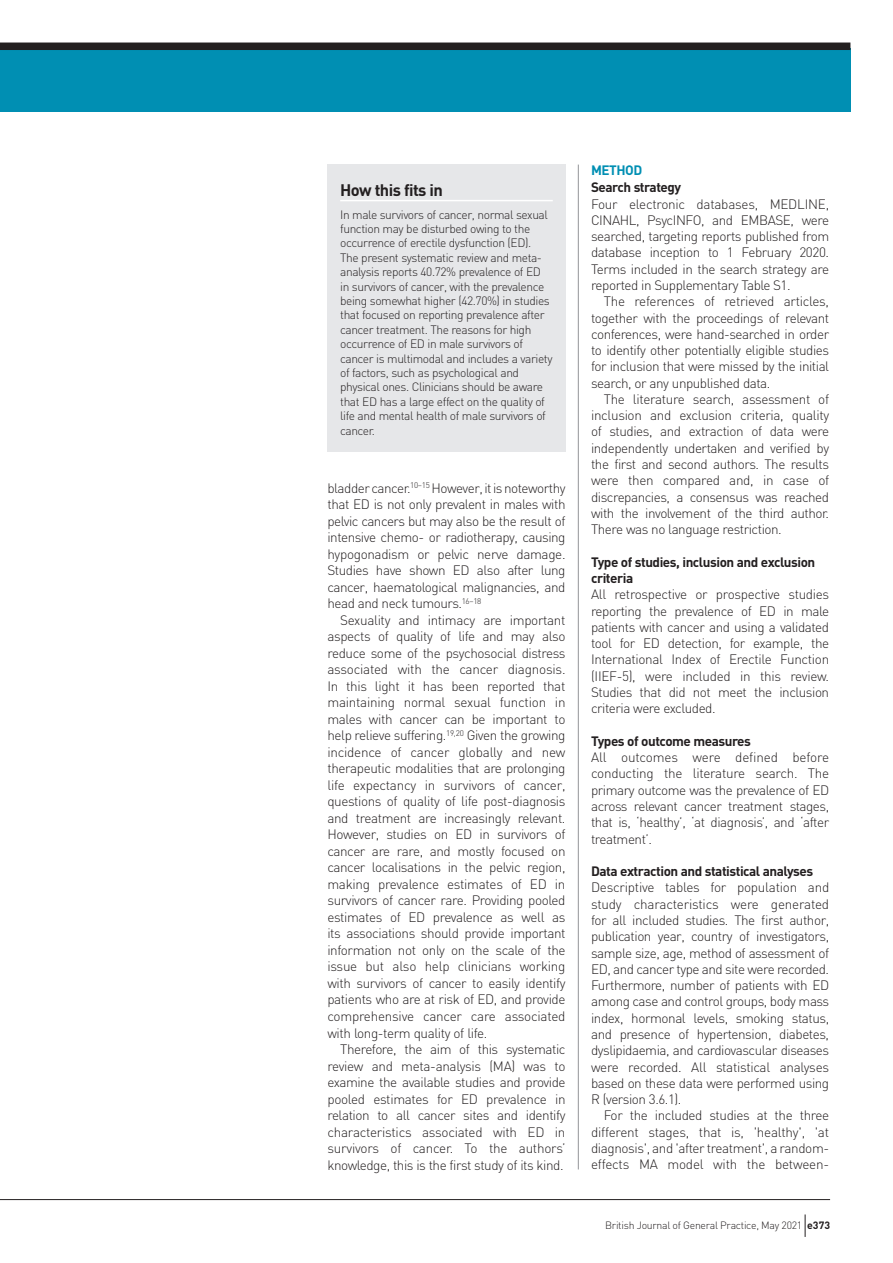
<style>
.page{position:relative;width:893px;height:1263px;background:#fff}
.page>*{position:absolute;margin:0;border:0;box-sizing:border-box;transform-origin:0 0}
.t1{font:700 16.5px "DIN";letter-spacing:-.035em;color:#231f20}
.t2{font:300 13.5px/16.4px "DIN";letter-spacing:-.035em;color:#231f20;text-align:justify}
.t3{font:700 13.5px/16.4px "DIN";letter-spacing:-.035em;color:#231f20}
.t4{font:700 13.5px "DIN";letter-spacing:-.035em;color:#008fb3}
.t5{font:300 12px/14.4px "DIN";letter-spacing:-.035em;color:#231f20}
.t6{font:300 10.5px "DIN";letter-spacing:-.025em;color:#231f20}
.s1{font-weight:700}
</style>
<div class="page">
<div style="left:0;top:48px;width:850px;height:63px;background:#008fb3"></div>
<div style="left:0;top:43px;width:850px;height:7px;background:#231f20"></div>
<hr style="left:578px;top:165px;width:1px;height:1004px;background:#939598">
<div style="left:327px;top:165px;width:239px;height:287px;background:#e6e7e9"></div>
<hr style="left:340px;top:200px;width:213px;height:1px;background:#fff">
<hr style="left:0;top:1199px;width:830px;height:1px;background:#231f20">
<svg style="left:805px;top:1214px;width:1px;height:23px"></svg>
<p class="t1" style="left:340px;top:179px;width:104px">How this fits in</p>
<p class="t5" style="left:340px;top:207px;width:214px">In male survivors of cancer, normal sexual function may be disturbed owing to the occurrence of erectile dysfunction (ED).<br>The present systematic review and meta&shy;analysis reports 40.72% prevalence of ED in survivors of cancer, with the prevalence being somewhat higher (42.70%) in studies that focused on reporting prevalence after cancer treatment. The reasons for high occurrence of ED in male survivors of cancer is multimodal and includes a variety of factors, such as psychological and physical ones. Clinicians should be aware that ED has a large effect on the quality of life and mental health of male survivors of cancer.</p>
<p class="t2" style="left:327px;top:479px;width:240px">bladder cancer.<sup>10–15</sup> However, it is noteworthy that ED is not only prevalent in males with pelvic cancers but may also be the result of intensive chemo- or radiotherapy, causing hypogonadism or pelvic nerve damage.<br>Studies have shown ED also after lung cancer, haematological malignancies, and head and neck tumours.<sup>16–18</sup></p>
<p class="t2" style="left:327px;top:611px;width:240px;text-indent:13px">Sexuality and intimacy are important aspects of quality of life and may also reduce some of the psychosocial distress associated with the cancer diagnosis.<br>In this light it has been reported that maintaining normal sexual function in males with cancer can be important to help relieve suffering.<sup>19,20</sup> Given the growing incidence of cancer globally and new therapeutic modalities that are prolonging life expectancy in survivors of cancer, questions of quality of life post-diagnosis and treatment are increasingly relevant.<br>However, studies on ED in survivors of cancer are rare, and mostly focused on cancer localisations in the pelvic region, making prevalence estimates of ED in survivors of cancer rare. Providing pooled estimates of ED prevalence as well as its associations should provide important information not only on the scale of the issue but also help clinicians working with survivors of cancer to easily identify patients who are at risk of ED, and provide comprehensive cancer care associated with long-term quality of life.</p>
<p class="t2" style="left:327px;top:1041px;width:240px;text-indent:13px">Therefore, the aim of this systematic review and meta-analysis (MA) was to examine the available studies and provide pooled estimates for ED prevalence in relation to all cancer sites and identify characteristics associated with ED in survivors of cancer. To the authors’ knowledge, this is the first study of its kind.</p>
<p class="t4" style="left:591px;top:161px;width:53px">METHOD</p>
<p class="t3" style="left:591px;top:179px;width:92px">Search strategy</p>
<p class="t2" style="left:591px;top:195px;width:240px">Four electronic databases, MEDLINE, CINAHL, PsycINFO, and EMBASE, were searched, targeting reports published from database inception to 1 February 2020.<br>Terms included in the search strategy are reported in Supplementary Table S1.</p>
<p class="t2" style="left:591px;top:293px;width:240px;text-indent:13px">The references of retrieved articles, together with the proceedings of relevant conferences, were hand-searched in order to identify other potentially eligible studies for inclusion that were missed by the initial search, or any unpublished data.</p>
<p class="t2" style="left:591px;top:391px;width:240px;text-indent:13px">The literature search, assessment of inclusion and exclusion criteria, quality of studies, and extraction of data were independently undertaken and verified by the first and second authors. The results were then compared and, in case of discrepancies, a consensus was reached with the involvement of the third author.<br>There was no language restriction.</p>
<p class="t3" style="left:591px;top:553px;width:226px">Type of studies, inclusion and exclusion criteria</p>
<p class="t2" style="left:591px;top:586px;width:240px">All retrospective or prospective studies reporting the prevalence of ED in male patients with cancer and using a validated tool for ED detection, for example, the International Index of Erectile Function (IIEF-5), were included in this review.<br>Studies that did not meet the inclusion criteria were excluded.</p>
<p class="t3" style="left:591px;top:732px;width:161px">Types of outcome measures</p>
<p class="t2" style="left:591px;top:749px;width:240px">All outcomes were defined before conducting the literature search. The primary outcome was the prevalence of ED across relevant cancer treatment stages, that is, ‘healthy’, ‘at diagnosis’, and ‘after treatment’.</p>
<p class="t3" style="left:591px;top:862px;width:224px">Data extraction and statistical analyses</p>
<p class="t2" style="left:591px;top:879px;width:240px">Descriptive tables for population and study characteristics were generated for all included studies. The first author, publication year, country of investigators, sample size, age, method of assessment of ED, and cancer type and site were recorded.<br>Furthermore, number of patients with ED among case and control groups, body mass index, hormonal levels, smoking status, and presence of hypertension, diabetes, dyslipidaemia, and cardiovascular diseases were recorded. All statistical analyses based on these data were performed using R (version 3.6.1).</p>
<p class="t2" style="left:591px;top:1107px;width:240px;text-indent:13px">For the included studies at the three different stages, that is, 'healthy', 'at diagnosis', and 'after treatment', a random&shy;effects MA model with the between-</p>
<p class="t6" style="left:605px;top:1219px;width:226px">British Journal of General Practice, May 2021 <span class="s1">e373</span></p>
</div>
